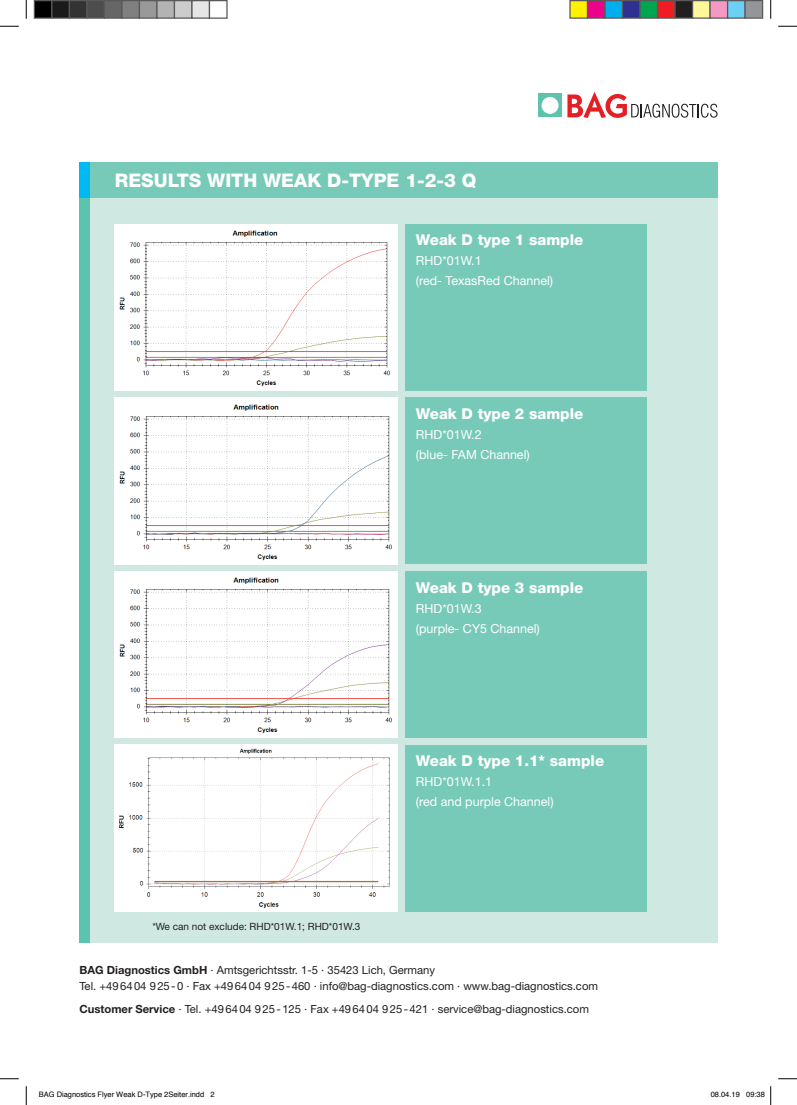
<style>
.page{position:relative;width:797px;height:1105px;background:#fff}
.page>*{position:absolute;margin:0;border:0;box-sizing:border-box;transform-origin:0 0}
.t1{font:800 18.75px "Helvetica Neue LT Std";color:#fff}
.t2{font:800 15px "Helvetica Neue LT Std";color:#fff}
.t3{font:12.5px/20px "Helvetica Neue LT Std";color:#fff}
.t4{font:11.25px/16.2px "Helvetica Neue LT Std";color:#231f20}
.t5{font:10px "Helvetica Neue LT Std";color:#231f20}
.t6{font:7.5px "Helvetica";color:#000}
.s1{font-weight:700}
</style>
<div class="page">
<div style="left:538px;top:93px;width:24px;height:24px;background:#5dc3ad"></div>
<div style="left:541px;top:97px;width:17px;height:17px;background:#fff;border-radius:50%"></div>
<svg style="left:567px;top:92px;width:150px;height:26px"></svg>
<div style="left:79px;top:198px;width:638px;height:744px;background:#cfe9e2"></div>
<div style="left:79px;top:163px;width:638px;height:35px;background:#78cab8"></div>
<div style="left:79px;top:163px;width:11px;height:35px;background:#00baf1"></div>
<div style="left:79px;top:198px;width:11px;height:744px;background:#5dc3ad"></div>
<div style="left:405px;top:224px;width:241px;height:167px;background:#77cab8"></div>
<div style="left:405px;top:398px;width:241px;height:166px;background:#77cab8"></div>
<div style="left:405px;top:571px;width:241px;height:167px;background:#77cab8"></div>
<div style="left:405px;top:745px;width:241px;height:166px;background:#77cab8"></div>
<img style="left:115px;top:225px;width:280px;height:166px">
<img style="left:115px;top:399px;width:283px;height:165px">
<img style="left:115px;top:573px;width:283px;height:165px">
<img style="left:115px;top:745px;width:282px;height:166px">
<svg style="left:0;top:25px;width:19px;height:2px"></svg>
<svg style="left:778px;top:25px;width:19px;height:2px"></svg>
<svg style="left:0;top:1078px;width:19px;height:1px"></svg>
<svg style="left:778px;top:1078px;width:19px;height:1px"></svg>
<svg style="left:25px;top:0;width:2px;height:19px"></svg>
<svg style="left:25px;top:1086px;width:2px;height:19px"></svg>
<svg style="left:770px;top:0;width:1px;height:19px"></svg>
<div style="left:34px;top:1px;width:18px;height:17px;background:#000"></div>
<div style="left:34px;top:0;width:18px;height:19px;border:1px solid #595959"></div>
<div style="left:52px;top:1px;width:17px;height:17px;background:#1a1a1a"></div>
<div style="left:51px;top:0;width:19px;height:19px;border:1px solid #595959"></div>
<div style="left:69px;top:1px;width:18px;height:17px;background:#333"></div>
<div style="left:69px;top:0;width:19px;height:19px;border:1px solid #595959"></div>
<div style="left:87px;top:1px;width:17px;height:17px;background:#4d4d4d"></div>
<div style="left:86px;top:0;width:19px;height:19px;border:1px solid #595959"></div>
<div style="left:104px;top:1px;width:18px;height:17px;background:#666"></div>
<div style="left:104px;top:0;width:18px;height:19px;border:1px solid #595959"></div>
<div style="left:122px;top:1px;width:17px;height:17px;background:#808080"></div>
<div style="left:121px;top:0;width:19px;height:19px;border:1px solid #595959"></div>
<div style="left:139px;top:1px;width:18px;height:17px;background:#999"></div>
<div style="left:139px;top:0;width:19px;height:19px;border:1px solid #595959"></div>
<div style="left:157px;top:1px;width:17px;height:17px;background:#b3b3b3"></div>
<div style="left:156px;top:0;width:19px;height:19px;border:1px solid #595959"></div>
<div style="left:174px;top:1px;width:18px;height:17px;background:#ccc"></div>
<div style="left:174px;top:0;width:18px;height:19px;border:1px solid #595959"></div>
<div style="left:192px;top:1px;width:17px;height:17px;background:#e6e6e6"></div>
<div style="left:191px;top:0;width:19px;height:19px;border:1px solid #595959"></div>
<div style="left:209px;top:0;width:19px;height:19px;border:1px solid #595959"></div>
<div style="left:570px;top:1px;width:17px;height:17px;background:#fff101"></div>
<div style="left:569px;top:0;width:19px;height:19px;border:1px solid #595959"></div>
<div style="left:587px;top:1px;width:18px;height:17px;background:#ed028c"></div>
<div style="left:587px;top:0;width:18px;height:19px;border:1px solid #595959"></div>
<div style="left:605px;top:1px;width:17px;height:17px;background:#00aeef"></div>
<div style="left:604px;top:0;width:19px;height:19px;border:1px solid #595959"></div>
<div style="left:622px;top:1px;width:18px;height:17px;background:#2e3092"></div>
<div style="left:622px;top:0;width:18px;height:19px;border:1px solid #595959"></div>
<div style="left:640px;top:1px;width:17px;height:17px;background:#00a54f"></div>
<div style="left:639px;top:0;width:19px;height:19px;border:1px solid #595959"></div>
<div style="left:657px;top:1px;width:18px;height:17px;background:#ee1d23"></div>
<div style="left:657px;top:0;width:18px;height:19px;border:1px solid #595959"></div>
<div style="left:675px;top:1px;width:17px;height:17px;background:#231f20"></div>
<div style="left:674px;top:0;width:19px;height:19px;border:1px solid #595959"></div>
<div style="left:692px;top:1px;width:18px;height:17px;background:#fff79a"></div>
<div style="left:692px;top:0;width:18px;height:19px;border:1px solid #595959"></div>
<div style="left:710px;top:1px;width:17px;height:17px;background:#f499c2"></div>
<div style="left:709px;top:0;width:19px;height:19px;border:1px solid #595959"></div>
<div style="left:727px;top:1px;width:18px;height:17px;background:#6bcff6"></div>
<div style="left:727px;top:0;width:18px;height:19px;border:1px solid #595959"></div>
<div style="left:745px;top:1px;width:17px;height:17px;background:#939598"></div>
<div style="left:744px;top:0;width:19px;height:19px;border:1px solid #595959"></div>
<svg style="left:770px;top:1086px;width:1px;height:19px"></svg>
<h1 class="t1" style="left:115px;top:169px;width:363px">RESULTS WITH WEAK D-TYPE 1-2-3 Q</h1>
<h2 class="t2" style="left:416px;top:231px;width:169px">Weak D type 1 sample</h2>
<p class="t3" style="left:416px;top:251px;width:139px">RHD*01W.1<br>(red- TexasRed Channel)</p>
<h2 class="t2" style="left:416px;top:405px;width:169px">Weak D type 2 sample</h2>
<p class="t3" style="left:416px;top:424px;width:115px">RHD*01W.2<br>(blue- FAM Channel)</p>
<h2 class="t2" style="left:416px;top:578px;width:169px">Weak D type 3 sample</h2>
<p class="t3" style="left:416px;top:598px;width:125px">RHD*01W.3<br>(purple- CY5 Channel)</p>
<p class="t5" style="left:152px;top:921px;width:210px">*We can not exclude: RHD*01W.1; RHD*01W.3</p>
<h2 class="t2" style="left:416px;top:752px;width:190px">Weak D type 1.1* sample</h2>
<p class="t3" style="left:416px;top:772px;width:139px">RHD*01W.1.1<br>(red and purple Channel)</p>
<p class="t4" style="left:79px;top:961px;width:520px"><span class="s1">BAG Diagnostics GmbH</span> · Amtsgerichtsstr. 1-5 · 35423 Lich, Germany<br>Tel. +49 64 04 9 25 - 0 · Fax +49 64 04 9 25 - 460 · info@bag-diagnostics.com · www.bag-diagnostics.com</p>
<p class="t4" style="left:79px;top:1001px;width:511px"><span class="s1">Customer Service</span> · Tel. +49 64 04 9 25 - 125 · Fax +49 64 04 9 25 - 421 · service@bag-diagnostics.com</p>
<p class="t6" style="left:39px;top:1089px;width:177px">BAG Diagnostics Flyer Weak D-Type 2Seiter.indd 2</p>
<p class="t6" style="left:710px;top:1089px;width:56px">08.04.19 09:38</p>
</div>
